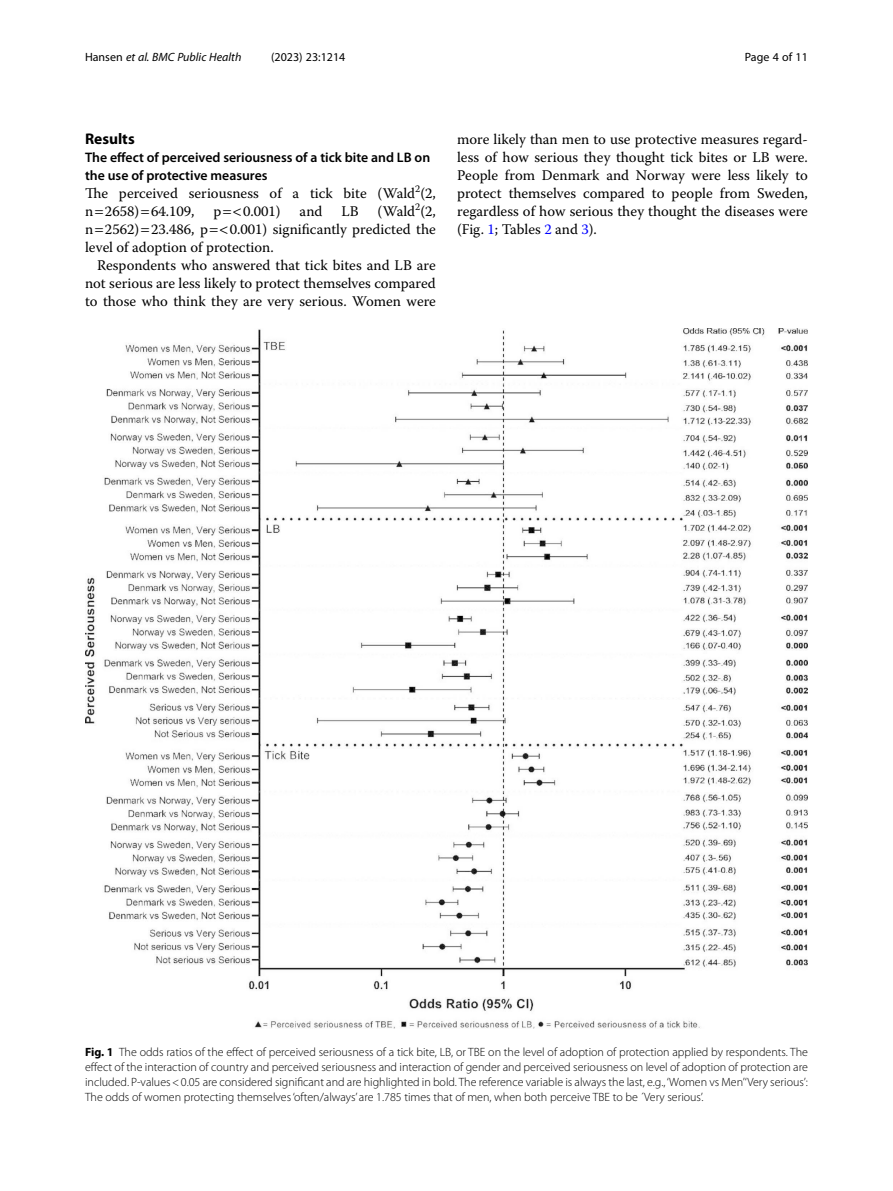
<style>
.page{position:relative;width:893px;height:1191px;background:#fff}
.page>*{position:absolute;margin:0;border:0;box-sizing:border-box;transform-origin:0 0}
.Head_1{font:700 15.45px "Myriad Pro";color:#000}
.Body_Text_Indent{font:14.7px/18px "Warnock Pro";color:#000;text-align:justify}
.Body_Text{font:14.7px/18px "Warnock Pro";color:#000}
.Head_2_After_1{font:600 13.8px/18px "Myriad Pro";color:#000}
.Figure_Caption{font:300 12px/15px "Myriad Pro";color:#000;text-align:justify}
.t1{font:italic 12px "Myriad Pro";color:#000}
.t2{font:12px "Myriad Pro";color:#000}
.s1{font-style:normal}
.s2{color:#00f}
.s3{font-weight:700}
</style>
<div class="page">
<img style="left:85px;top:328px;width:723px;height:701px">
<p class="t1" style="left:85px;top:50px;width:158px"><span class="s1">Hansen</span> et al. BMC Public Health</p>
<p class="t2" style="left:271px;top:50px;width:76px">(2023) 23:1214</p>
<p class="t2" style="left:745px;top:50px;width:65px">Page 4 of 11</p>
<p class="Head_1" style="left:85px;top:129px;width:51px">Results</p>
<p class="Head_2_After_1" style="left:85px;top:148px;width:347px">The effect of perceived seriousness of a tick bite and LB on the use of protective measures</p>
<p class="Body_Text" style="left:85px;top:184px;width:352px">The perceived seriousness of a tick bite (Wald<sup>2</sup>(2, n 2658) 64.109,</p>
<p class="Body_Text" style="left:214px;top:202px;width:9px">p</p>
<p class="Body_Text" style="left:243px;top:202px;width:39px">0.001)</p>
<p class="Body_Text" style="left:300px;top:202px;width:24px">and</p>
<p class="Body_Text" style="left:341px;top:202px;width:19px">LB</p>
<p class="Body_Text" style="left:377px;top:202px;width:60px">(Wald<sup>2</sup>(2,</p>
<p class="Body_Text" style="left:85px;top:220px;width:352px;text-indent:145px">0.001) significantly predicted the level of adoption of protection.</p>
<p class="Body_Text_Indent" style="left:85px;top:256px;width:352px;text-indent:12px">Respondents who answered that tick bites and LB are not serious are less likely to protect themselves compared to those who think they are very serious. Women were</p>
<p class="Body_Text" style="left:85px;top:220px;width:124px">n 2562) 23.486, p</p>
<p class="Body_Text_Indent" style="left:457px;top:130px;width:352px">more likely than men to use protective measures regard&shy;less of how serious they thought tick bites or LB were.<br>People from Denmark and Norway were less likely to protect themselves compared to people from Sweden, regardless of how serious they thought the diseases were (Fig. <span class="s2">1</span>; Tables <span class="s2">2</span> and <span class="s2">3</span>).</p>
<p class="Figure_Caption" style="left:85px;top:1044px;width:724px"><span class="s3">Fig. 1</span> The odds ratios of the effect of perceived seriousness of a tick bite, LB, or TBE on the level of adoption of protection applied by respondents. The effect of the interaction of country and perceived seriousness and interaction of gender and perceived seriousness on level of adoption of protection are included. P-values&lt;0.05 are considered significant and are highlighted in bold. The reference variable is always the last, e.g., ‘Women vs Men’‘Very serious’:<br>The odds of women protecting themselves ‘often/always’ are 1.785 times that of men, when both perceive TBE to be ´Very serious’.</p>
</div>
